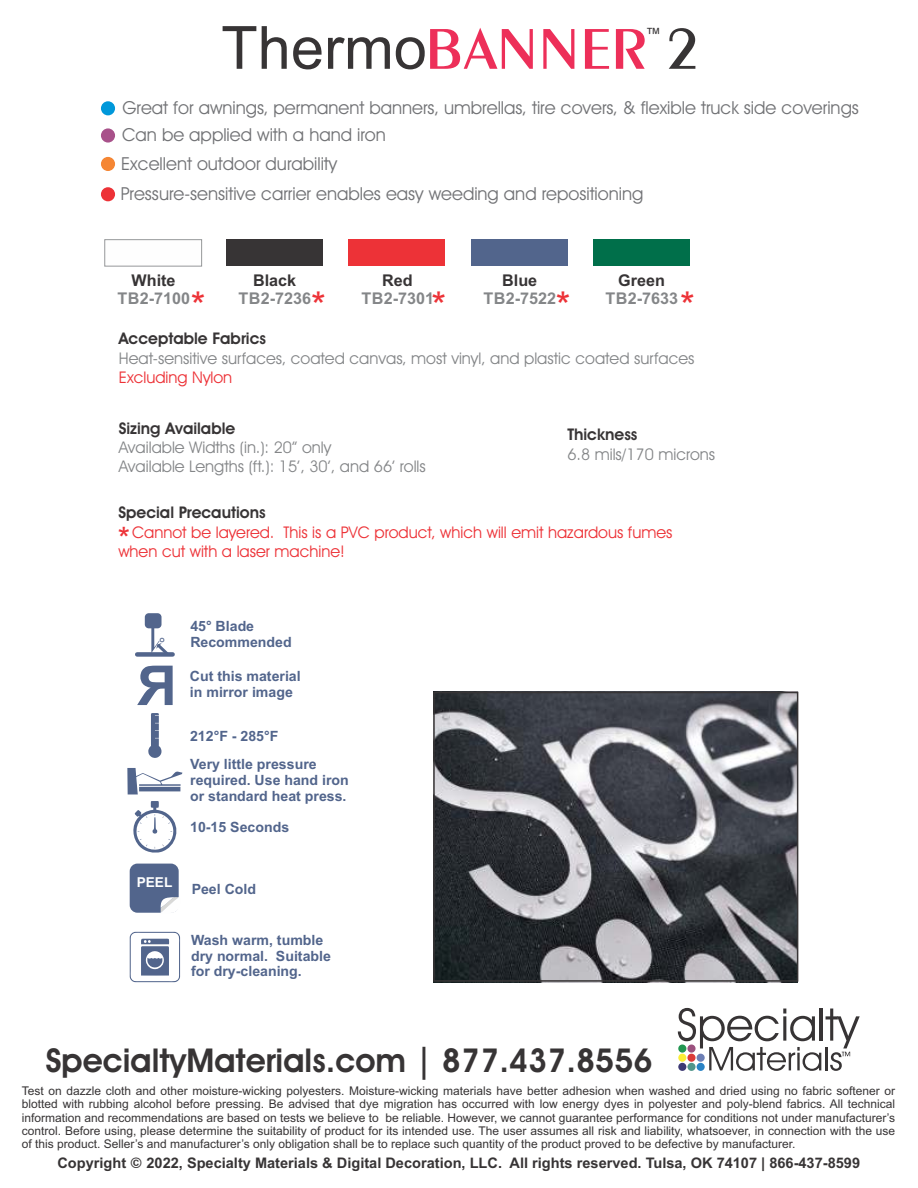
<style>
.page{position:relative;width:918px;height:1188px;background:#fff}
.page>*{position:absolute;margin:0;border:0;box-sizing:border-box;transform-origin:0 0}
.t1{font:59.55px "Arial";color:#373435}
.t2{font:37.8px "Arial";color:#ed3237}
.t3{font:600 33px "Avant Garde IT Cby BT";color:#373435}
.t4{font:31.95px "Arial";color:#ed3237}
.t5{font:18px "Avant Garde IT Cby BT";color:#727376}
.t6{font:16.8px "Arial";color:#52658c}
.t7{font:16.2px/19.4px "Avant Garde IT Cby BT";color:#848688}
.t8{font:16.2px/19.4px "Avant Garde IT Cby BT";color:#ed3237}
.t9{font:600 16.2px "Avant Garde IT Cby BT";color:#373435}
.t10{font:700 16.2px "Arial";color:#848688}
.t11{font:700 16.2px "Arial";color:#373435}
.t12{font:15.6px "Arial";color:#373435}
.t13{font:700 14.55px "Arial";color:#373435}
.t14{font:700 14.1px/15.8px "Arial";color:#52658c}
.t15{font:700 13.65px "Arial";color:#fefefe}
.t16{font:12px/13.4px "Arial";color:#373435;text-align:justify}
.s1{font-family:"Peinaud";font-weight:500;color:#ed2f59}
.s2{font-family:"Peinaud";font-weight:500}
.s3{font-family:"Swiss 911 BT Extra Compressed";font-weight:400}
</style>
<div class="page">
<svg style="left:151px;top:627px;width:17px;height:25px"></svg>
<div style="left:137px;top:652px;width:36px;height:5px;background:#52658c"></div>
<div style="left:145px;top:613px;width:17px;height:15px;background:#52658c;border-radius:4px"></div>
<svg style="left:148px;top:713px;width:13px;height:45px"></svg>
<svg style="left:127px;top:768px;width:55px;height:26px"></svg>
<hr style="left:139px;top:787px;width:41px;height:4px;background:#52658c">
<svg style="left:133px;top:801px;width:44px;height:52px"></svg>
<div style="left:130px;top:864px;width:49px;height:49px;background:#52658c;border-radius:8px"></div>
<svg style="left:158px;top:896px;width:21px;height:17px"></svg>
<svg style="left:130px;top:932px;width:50px;height:50px"></svg>
<img style="left:434px;top:691px;width:364px;height:288px">
<div style="left:433px;top:692px;width:365px;height:290px;border:2px solid #373435"></div>
<div style="left:101px;top:101px;width:14px;height:14px;background:#0098da;border-radius:50%"></div>
<div style="left:101px;top:128px;width:14px;height:15px;background:#a8518a;border-radius:50%"></div>
<div style="left:101px;top:157px;width:14px;height:14px;background:#f58634;border-radius:50%"></div>
<div style="left:101px;top:187px;width:14px;height:14px;background:#ed3237;border-radius:50%"></div>
<svg style="left:104px;top:239px;width:98px;height:27px"></svg>
<div style="left:226px;top:240px;width:97px;height:26px;background:#373435"></div>
<div style="left:348px;top:240px;width:97px;height:26px;background:#ed3237"></div>
<div style="left:471px;top:240px;width:97px;height:26px;background:#52658c"></div>
<div style="left:593px;top:240px;width:97px;height:26px;background:#006f4a"></div>
<svg style="left:678px;top:1008px;width:182px;height:63px"></svg>
<h1 class="t1" style="left:221px;top:25px;width:482px">Thermo<span class="s1">BANNER</span> <span class="s2">2</span></h1>
<h3 class="t12" style="left:646px;top:28px;width:17px">™</h3>
<h3 class="t5" style="left:122px;top:101px;width:738px">Great for awnings, permanent banners, umbrellas, tire covers, &amp; flexible truck side coverings</h3>
<h3 class="t5" style="left:122px;top:128px;width:265px">Can be applied with a hand iron</h3>
<h3 class="t5" style="left:121px;top:156px;width:217px">Excellent outdoor durability</h3>
<h3 class="t5" style="left:121px;top:186px;width:524px">Pressure-sensitive carrier enables easy weeding and repositioning</h3>
<h3 class="t11" style="left:618px;top:274px;width:48px">Green</h3>
<h3 class="t10" style="left:605px;top:292px;width:74px">TB2-7633</h3>
<h3 class="t11" style="left:132px;top:274px;width:45px">White</h3>
<h3 class="t10" style="left:117px;top:292px;width:74px">TB2-7100</h3>
<h3 class="t11" style="left:253px;top:274px;width:45px">Black</h3>
<h3 class="t10" style="left:238px;top:292px;width:74px">TB2-7236</h3>
<h3 class="t11" style="left:382px;top:274px;width:32px">Red</h3>
<h3 class="t10" style="left:361px;top:292px;width:74px">TB2-7301</h3>
<h3 class="t11" style="left:502px;top:274px;width:37px">Blue</h3>
<h3 class="t10" style="left:484px;top:292px;width:74px">TB2-7522</h3>
<h2 class="t2" style="left:191px;top:292px;width:16px">*</h2>
<h2 class="t2" style="left:311px;top:292px;width:16px">*</h2>
<h2 class="t2" style="left:432px;top:292px;width:16px">*</h2>
<h2 class="t2" style="left:556px;top:292px;width:16px">*</h2>
<h2 class="t2" style="left:680px;top:292px;width:16px">*</h2>
<h3 class="t9" style="left:119px;top:332px;width:149px">Acceptable Fabrics</h3>
<h3 class="t7" style="left:119px;top:350px;width:577px">Heat-sensitive surfaces, coated canvas, most vinyl, and plastic coated surfaces</h3>
<h3 class="t8" style="left:119px;top:369px;width:115px">Excluding Nylon</h3>
<h3 class="t9" style="left:119px;top:421px;width:118px">Sizing Available</h3>
<h3 class="t7" style="left:119px;top:439px;width:309px">Available Widths (in.): 20” only<br>Available Lengths (ft.): 15’, 30’, and 66’ rolls</h3>
<h3 class="t9" style="left:567px;top:428px;width:72px">Thickness</h3>
<h3 class="t7" style="left:567px;top:446px;width:149px">6.8 mils/170 microns</h3>
<h3 class="t9" style="left:118px;top:506px;width:149px">Special Precautions</h3>
<h3 class="t8" style="left:118px;top:524px;width:556px;text-indent:14px">Cannot be layered. This is a PVC product, which will emit hazardous fumes when cut with a laser machine!</h3>
<h3 class="t4" style="left:118px;top:527px;width:14px">*</h3>
<h3 class="t6" style="left:159px;top:638px;width:8px">°</h3>
<p class="t15" style="left:137px;top:877px;width:37px">PEEL</p>
<p class="t14" style="left:190px;top:620px;width:103px">45° Blade<br>Recommended</p>
<p class="t14" style="left:190px;top:670px;width:112px">Cut this material in mirror image</p>
<p class="t14" style="left:190px;top:723px;width:128px;line-height:28.5px">212°F - 285°F<br>Very little pressure</p>
<p class="t14" style="left:190px;top:773px;width:160px">required. Use hand iron or standard heat press.</p>
<p class="t14" style="left:190px;top:820px;width:101px">10-15 Seconds</p>
<p class="t14" style="left:192px;top:882px;width:66px">Peel Cold</p>
<p class="t14" style="left:191px;top:933px;width:141px">Wash warm, tumble dry normal. Suitable for dry-cleaning.</p>
<h3 class="t3" style="left:46px;top:1047px;width:609px">SpecialtyMaterials.com | 877.437.8556</h3>
<p class="t16" style="left:22px;top:1085px;width:875px">Test on dazzle cloth and other moisture-wicking polyesters. Moisture-wicking materials have better adhesion when washed and dried using no fabric softener or blotted with rubbing alcohol before pressing. Be advised that dye migration has occurred with low energy dyes in polyester and poly-blend fabrics. All technical information and recommendations are based on tests we believe to be reliable. However, we cannot guarantee performance for conditions not under manufacturer’s control. Before using, please determine the suitability of product for its intended use. The user assumes all risk and liability, whatsoever, in connection with the use of this product. Seller’s and manufacturer’s only obligation shall be to replace such quantity of the product proved to be defective by manufacturer.</p>
<p class="t13" style="left:57px;top:1158px;width:804px">Copyright <span class="s3">©</span> 2022, Specialty Materials &amp; Digital Decoration, LLC. All rights reserved. Tulsa, OK 74107 | 866-437-8599</p>
</div>
